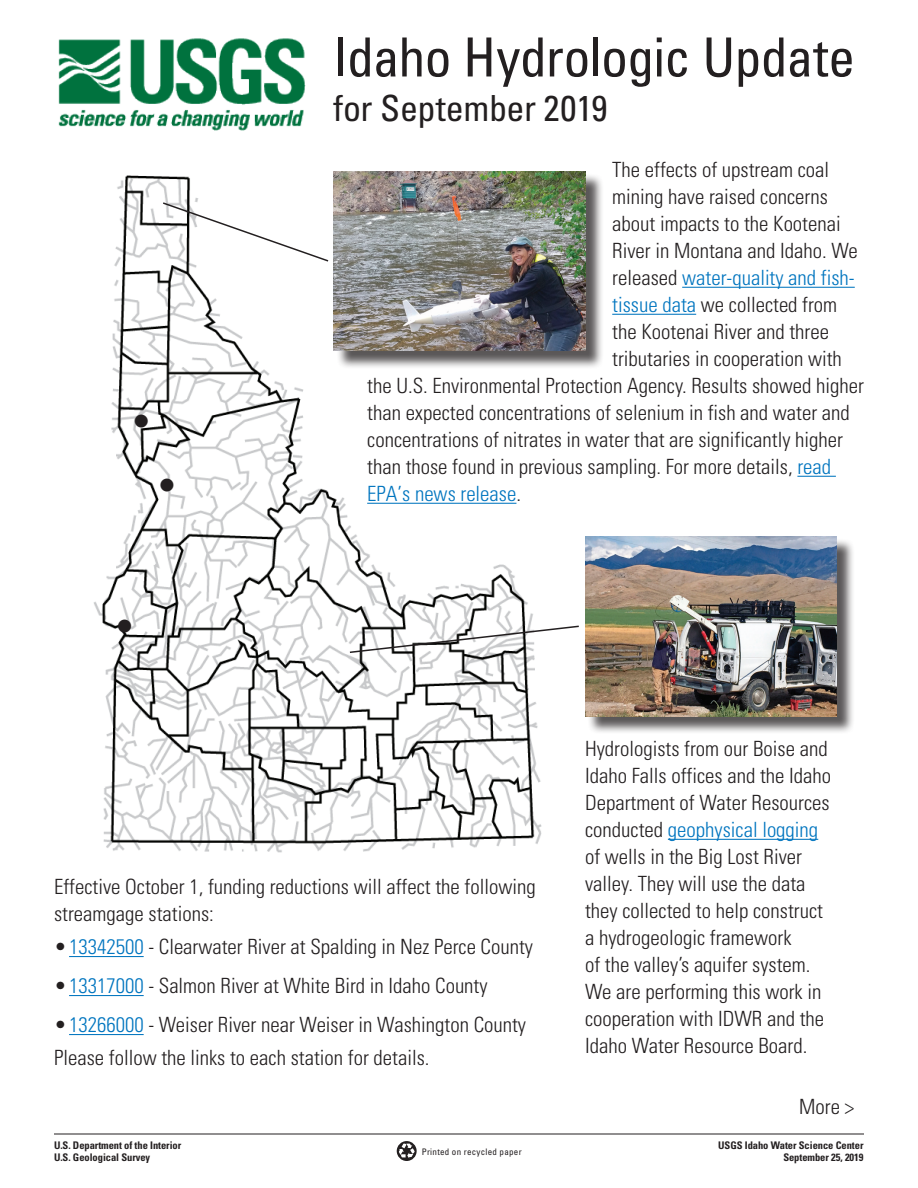
<style>
.page{position:relative;width:918px;height:1188px;background:#fff}
.page>*{position:absolute;margin:0;border:0;box-sizing:border-box;transform-origin:0 0}
.t1{font:condensed 54px "Univers";letter-spacing:-.015em;color:#231f20}
.t2{font:condensed 36px "Univers";letter-spacing:-.01em;color:#231f20}
.t3{font:300 condensed 36px "Univers";color:#231f20}
.t4{font:300 condensed 21px/27px "Univers";color:#231f20}
.t5{font:300 condensed 21px "Univers";color:#0075bf}
.t6{font:700 condensed 10.5px/12px "Univers";letter-spacing:-.005em;color:#231f20}
.t7{font:condensed 9px "Univers";letter-spacing:.03em;color:#231f20}
.s1{color:#231f20}
.s2{color:#0075bf}
</style>
<div class="page">
<img style="left:93px;top:175px;width:449px;height:678px">
<hr style="left:54px;top:1134px;width:810px;height:1px;background:#231f20">
<svg style="left:397px;top:1141px;width:20px;height:20px"></svg>
<svg style="left:399px;top:1144px;width:16px;height:14px"></svg>
<img style="left:58px;top:38px;width:248px;height:92px">
<hr style="left:69px;top:956px;width:75px;height:1px;background:#0075bf">
<hr style="left:69px;top:995px;width:75px;height:1px;background:#0075bf">
<hr style="left:69px;top:1034px;width:75px;height:1px;background:#0075bf">
<div style="left:587px;top:539px;width:268px;height:196px;background:#231f20;opacity:.75"></div>
<img style="left:585px;top:536px;width:252px;height:180px">
<div style="left:336px;top:173px;width:268px;height:196px;background:#231f20;opacity:.75"></div>
<img style="left:333px;top:171px;width:252px;height:180px">
<hr style="left:682px;top:287px;width:173px;height:1px;background:#0075bf">
<hr style="left:612px;top:314px;width:84px;height:1px;background:#0075bf">
<hr style="left:797px;top:476px;width:39px;height:1px;background:#0075bf">
<hr style="left:367px;top:503px;width:149px;height:1px;background:#0075bf">
<hr style="left:668px;top:839px;width:150px;height:1px;background:#0075bf">
<svg style="left:161px;top:201px;width:169px;height:62px"></svg>
<svg style="left:348px;top:625px;width:231px;height:29px"></svg>
<h2 class="t3" style="left:131px;top:400px;width:23px">•</h2>
<h2 class="t3" style="left:156px;top:464px;width:23px">•</h2>
<h2 class="t3" style="left:114px;top:605px;width:23px">•</h2>
<h1 class="t1" style="left:333px;top:23px;width:524px">Idaho Hydrologic Update</h1>
<h2 class="t2" style="left:333px;top:86px;width:276px">for September 2019</h2>
<p class="t4" style="left:612px;top:156px;width:218px">The effects of upstream coal</p>
<p class="t4" style="left:612px;top:183px;width:217px">mining have raised concerns</p>
<p class="t4" style="left:612px;top:210px;width:230px">about impacts to the Kootenai</p>
<p class="t4" style="left:612px;top:237px;width:247px">River in Montana and Idaho. We</p>
<p class="t5" style="left:612px;top:265px;width:244px"><span class="s1">released</span> water-quality and fish-</p>
<p class="t4" style="left:612px;top:291px;width:227px"><span class="s2">tissue data</span> we collected from</p>
<p class="t4" style="left:612px;top:318px;width:218px">the Kootenai River and three</p>
<p class="t4" style="left:612px;top:345px;width:231px">tributaries in cooperation with</p>
<p class="t4" style="left:367px;top:372px;width:498px">the U.S. Environmental Protection Agency. Results showed higher</p>
<p class="t4" style="left:367px;top:399px;width:484px">than expected concentrations of selenium in fish and water and</p>
<p class="t4" style="left:367px;top:426px;width:477px">concentrations of nitrates in water that are significantly higher</p>
<p class="t4" style="left:367px;top:453px;width:466px">than those found in previous sampling. For more details, <span class="s2">read</span></p>
<p class="t5" style="left:367px;top:481px;width:155px">EPA’s news release<span class="s1">.</span></p>
<p class="t4" style="left:54px;top:874px;width:483px">Effective October 1, funding reductions will affect the following streamgage stations:</p>
<p class="t4" style="left:54px;top:934px;width:481px">•<span class="s2">13342500</span> - Clearwater River at Spalding in Nez Perce County</p>
<p class="t4" style="left:54px;top:973px;width:435px">•<span class="s2">13317000</span> - Salmon River at White Bird in Idaho County</p>
<p class="t4" style="left:54px;top:1009px;width:474px;line-height:33px">•<span class="s2">13266000</span> - Weiser River near Weiser in Washington County<br>Please follow the links to each station for details.</p>
<p class="t4" style="left:585px;top:735px;width:247px">Hydrologists from our Boise and<br>Idaho Falls offices and the Idaho<br>Department of Water Resources conducted <span class="s2">geophysical logging </span>of wells in the Big Lost River valley. They will use the data they collected to help construct a hydrogeologic framework<br>of the valley’s aquifer system.<br>We are performing this work in cooperation with IDWR and the<br>Idaho Water Resource Board.</p>
<p class="t4" style="left:799px;top:1094px;width:56px">More &gt;</p>
<p class="t6" style="left:54px;top:1139px;width:129px">U.S. Department of the Interior<br>U.S. Geological Survey</p>
<p class="t6" style="left:718px;top:1139px;width:147px;text-align:right">USGS Idaho Water Science Center<br>September 25, 2019</p>
<p class="t7" style="left:422px;top:1146px;width:101px">Printed on recycled paper</p>
</div>
